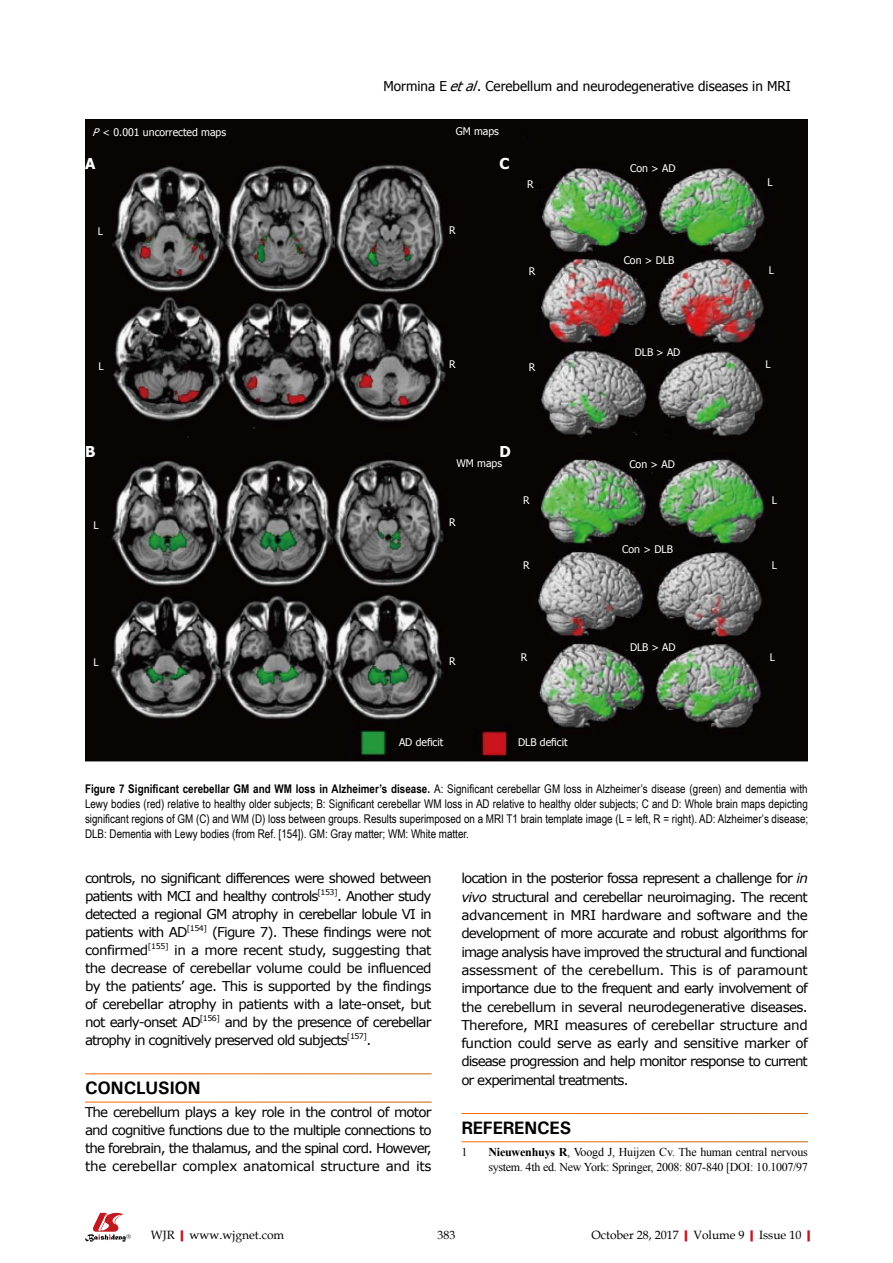
<style>
.page{position:relative;width:893px;height:1263px;background:#fff}
.page>*{position:absolute;margin:0;border:0;box-sizing:border-box;transform-origin:0 0}
.t1{font:700 18px "Univers";letter-spacing:-.01em;color:#000}
.t2{font:700 15px "Tahoma";color:#fff}
.t3{font:13.5px/18px "Verdana";letter-spacing:-.07em;color:#000;text-align:justify}
.t4{font:13.5px "Tahoma";color:#000}
.t5{font:13.5px "Verdana";letter-spacing:-.04em;color:#000}
.t6{font:12px/15px "Arial Narrow";color:#000;text-align:justify}
.t7{font:12px/15px "Times New Roman";letter-spacing:-.025em;color:#000}
.t8{font:12px "Book Antiqua";color:#000}
.t9{font:10.5px "Tahoma";color:#fff}
.t10{font:7.8px "Verdana";letter-spacing:-.065em;color:#000}
.s1{font-style:italic}
.s2{font-weight:700}
.s3{font-weight:700;color:#c01920}
</style>
<div class="page">
<svg style="left:85px;top:1213px;width:46px;height:29px"></svg>
<img style="left:85px;top:119px;width:722px;height:642px">
<p class="t4" style="left:384px;top:77px;width:409px">Mormina E <span class="s1">etal</span>. Cerebellum and neurodegenerative diseases in MRI</p>
<p class="t9" style="left:92px;top:125px;width:135px"><span class="s1">P</span>&lt; 0.001 uncorrected maps</p>
<p class="t9" style="left:456px;top:124px;width:45px">GM maps</p>
<p class="t2" style="left:85px;top:154px;width:12px">A</p>
<p class="t2" style="left:500px;top:154px;width:12px">C</p>
<p class="t9" style="left:630px;top:161px;width:47px">Con &gt; AD</p>
<p class="t9" style="left:527px;top:177px;width:8px">R</p>
<p class="t9" style="left:767px;top:175px;width:7px">L</p>
<p class="t9" style="left:98px;top:225px;width:7px">L</p>
<p class="t9" style="left:449px;top:224px;width:8px">R</p>
<p class="t9" style="left:624px;top:254px;width:52px">Con &gt; DLB</p>
<p class="t9" style="left:529px;top:265px;width:8px">R</p>
<p class="t9" style="left:769px;top:264px;width:7px">L</p>
<p class="t9" style="left:635px;top:346px;width:47px">DLB &gt; AD</p>
<p class="t9" style="left:99px;top:359px;width:7px">L</p>
<p class="t9" style="left:449px;top:357px;width:8px">R</p>
<p class="t9" style="left:529px;top:361px;width:8px">R</p>
<p class="t9" style="left:765px;top:358px;width:7px">L</p>
<p class="t2" style="left:85px;top:442px;width:12px">B</p>
<p class="t2" style="left:500px;top:442px;width:13px">D</p>
<p class="t9" style="left:456px;top:457px;width:47px">WM maps</p>
<p class="t9" style="left:629px;top:458px;width:47px">Con &gt; AD</p>
<p class="t9" style="left:523px;top:493px;width:8px">R</p>
<p class="t9" style="left:772px;top:493px;width:7px">L</p>
<p class="t9" style="left:94px;top:518px;width:7px">L</p>
<p class="t9" style="left:449px;top:516px;width:8px">R</p>
<p class="t9" style="left:622px;top:543px;width:52px">Con &gt; DLB</p>
<p class="t9" style="left:523px;top:558px;width:8px">R</p>
<p class="t9" style="left:772px;top:558px;width:7px">L</p>
<p class="t9" style="left:94px;top:655px;width:7px">L</p>
<p class="t9" style="left:449px;top:655px;width:8px">R</p>
<p class="t9" style="left:521px;top:650px;width:8px">R</p>
<p class="t9" style="left:630px;top:641px;width:47px">DLB &gt; AD</p>
<p class="t9" style="left:770px;top:650px;width:7px">L</p>
<p class="t9" style="left:399px;top:736px;width:46px">AD deficit</p>
<p class="t9" style="left:518px;top:736px;width:51px">DLB deficit</p>
<p class="t6" style="left:85px;top:781px;width:725px"><span class="s2">Figure 7 Significant cerebellar GM and WM loss in Alzheimer’s disease.</span> A: Significant cerebellar GM loss in Alzheimer’s disease (green) and dementia with Lewy bodies (red) relative to healthy older subjects; B: Significant cerebellar WM loss in AD relative to healthy older subjects; C and D: Whole brain maps depicting significant regions of GM (C) and WM (D) loss between groups. Results superimposed on a MRI T1 brain template image (L = left, R = right). AD: Alzheimer’s disease; DLB: Dementia with Lewy bodies (from Ref. [154]). GM: Gray matter; WM: White matter.</p>
<p class="t3" style="left:85px;top:869px;width:348px">controls, no significant differences were showed between patients with MCI and healthy controls</p>
<p class="t10" style="left:318px;top:887px;width:21px">[153]</p>
<p class="t3" style="left:85px;top:887px;width:348px;text-indent:252px">. Another study detected a regional GM atrophy in cerebellar lobule VI in patients with AD</p>
<p class="t10" style="left:187px;top:923px;width:22px">[154]</p>
<p class="t3" style="left:212px;top:923px;width:221px">(Figure 7). These findings were not</p>
<p class="t5" style="left:85px;top:942px;width:65px">confirmed</p>
<p class="t10" style="left:148px;top:941px;width:22px">[155]</p>
<p class="t3" style="left:85px;top:941px;width:348px;text-indent:89px">in a more recent study, suggesting that the decrease of cerebellar volume could be influenced by the patients’ age. This is supported by the findings of cerebellar atrophy in patients with a late-onset, but not early-onset AD</p>
<p class="t10" style="left:200px;top:1013px;width:22px">[156]</p>
<p class="t3" style="left:85px;top:1013px;width:348px;text-indent:140px">and by the presence of cerebellar atrophy in cognitively preserved old subjects</p>
<p class="t10" style="left:347px;top:1031px;width:21px">[157]</p>
<p class="t3" style="left:366px;top:1031px;width:6px">.</p>
<h1 class="t1" style="left:85px;top:1076px;width:117px">CONCLUSION</h1>
<p class="t3" style="left:85px;top:1103px;width:348px">The cerebellum plays a key role in the control of motor and cognitive functions due to the multiple connections to the forebrain, the thalamus, and the spinal cord. However, the cerebellar complex anatomical structure and its</p>
<p class="t3" style="left:461px;top:869px;width:348px">location in the posterior fossa represent a challenge for <span class="s1">in vivo</span> structural and cerebellar neuroimaging. The recent advancement in MRI hardware and software and the development of more accurate and robust algorithms for image analysis have improved the structural and functional assessment of the cerebellum. This is of paramount importance due to the frequent and early involvement of the cerebellum in several neurodegenerative diseases.<br>Therefore, MRI measures of cerebellar structure and function could serve as early and sensitive marker of disease progression and help monitor response to current or experimental treatments.</p>
<h1 class="t1" style="left:461px;top:1117px;width:111px">REFERENCES</h1>
<p class="t7" style="left:461px;top:1144px;width:7px">1</p>
<p class="t7" style="left:488px;top:1144px;width:321px"><span class="s2">Nieuwenhuys R</span>, Voogd J, Huijzen Cv. The human central nervous system. 4th ed. New York: Springer, 2008: 807-840 [DOI: 10.1007/97</p>
<p class="t8" style="left:151px;top:1227px;width:135px">WJR<span class="s3">|</span>www.wjgnet.com</p>
<p class="t8" style="left:437px;top:1227px;width:19px">383</p>
<p class="t8" style="left:591px;top:1227px;width:226px">October 28, 2017<span class="s3">|</span>Volume 9<span class="s3">|</span>Issue 10<span class="s3">|</span></p>
</div>
